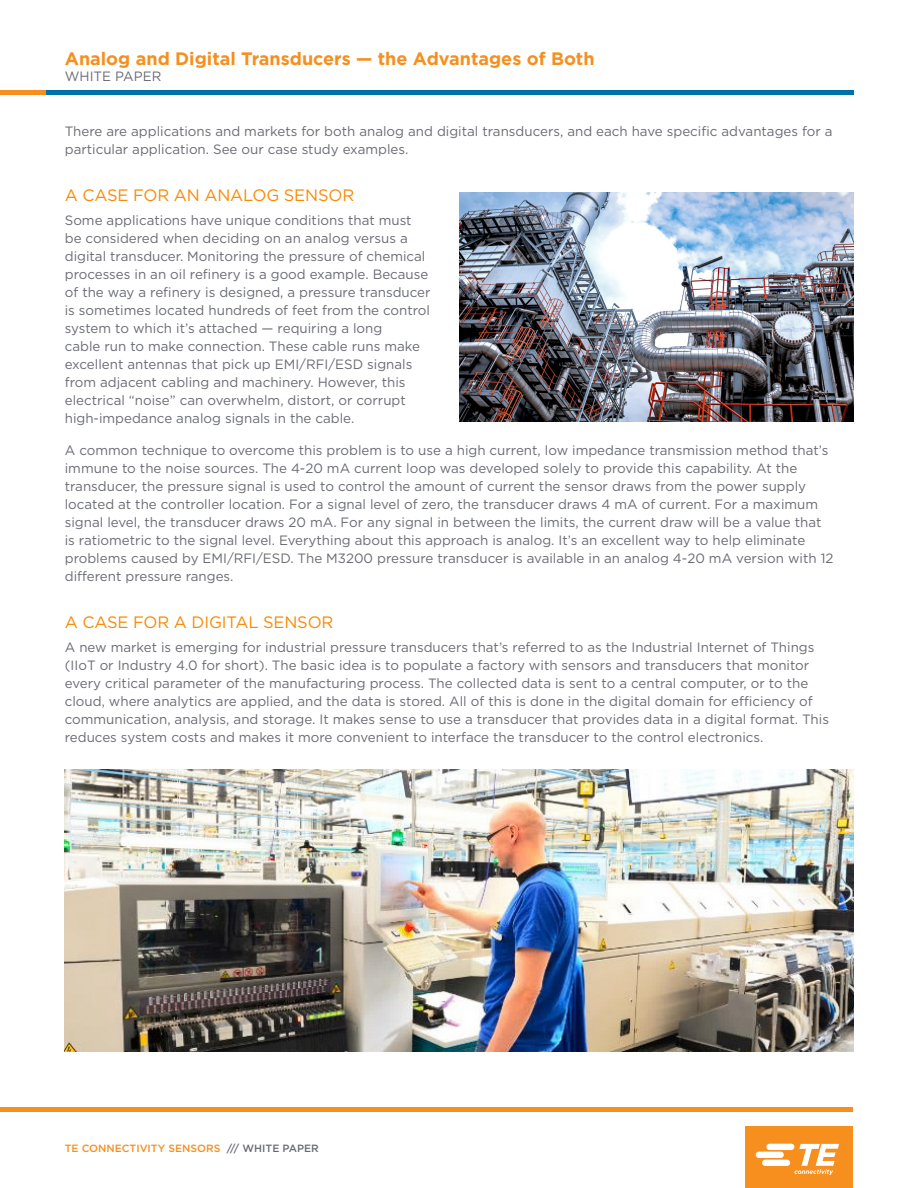
<style>
.page{position:relative;width:918px;height:1188px;background:#fff}
.page>*{position:absolute;margin:0;border:0;box-sizing:border-box;transform-origin:0 0}
.t1{font:700 18px "Gotham";color:#f68f1e}
.Head_Level_1{font:16.5px "Gotham";letter-spacing:-.01em;color:#fa8900}
.Body_Text{font:13.5px/18px "Gotham";color:#696b73}
.t2{font:500 10.5px "Gotham";color:#f68f1e}
.s1{color:#696b73}
</style>
<div class="page">
<div style="left:745px;top:1126px;width:108px;height:62px;background:#f68f1e"></div>
<svg style="left:756px;top:1144px;width:83px;height:31px"></svg>
<hr style="left:0;top:1107px;width:853px;height:4px;background:#f68f1e">
<hr style="left:0;top:91px;width:47px;height:4px;background:#f68f1e">
<hr style="left:46px;top:91px;width:807px;height:4px;background:#0071a7">
<img style="left:65px;top:769px;width:788px;height:283px">
<img style="left:459px;top:192px;width:394px;height:229px">
<h1 class="t1" style="left:65px;top:46px;width:531px">Analog and Digital Transducers — the Advantages of Both</h1>
<p class="Body_Text" style="left:65px;top:67px;width:98px">WHITE PAPER</p>
<p class="Body_Text" style="left:65px;top:122px;width:769px">There are applications and markets for both analog and digital transducers, and each have specific advantages for a particular application. See our case study examples.</p>
<p class="Head_Level_1" style="left:65px;top:184px;width:291px">A CASE FOR AN ANALOG SENSOR</p>
<p class="Body_Text" style="left:65px;top:211px;width:367px">Some applications have unique conditions that must be considered when deciding on an analog versus a digital transducer. Monitoring the pressure of chemical processes in an oil refinery is a good example. Because of the way a refinery is designed, a pressure transducer is sometimes located hundreds of feet from the control system to which it’s attached — requiring a long<br>cable run to make connection. These cable runs make excellent antennas that pick up EMI/RFI/ESD signals from adjacent cabling and machinery. However, this electrical “noise” can overwhelm, distort, or corrupt high-impedance analog signals in the cable.</p>
<p class="Body_Text" style="left:65px;top:441px;width:770px">A common technique to overcome this problem is to use a high current, low impedance transmission method that’s immune to the noise sources. The 4-20 mA current loop was developed solely to provide this capability. At the transducer, the pressure signal is used to control the amount of current the sensor draws from the power supply located at the controller location. For a signal level of zero, the transducer draws 4 mA of current. For a maximum signal level, the transducer draws 20 mA. For any signal in between the limits, the current draw will be a value that is ratiometric to the signal level. Everything about this approach is analog. It’s an excellent way to help eliminate problems caused by EMI/RFI/ESD. The M3200 pressure transducer is available in an analog 4-20 mA version with 12 different pressure ranges.</p>
<p class="Head_Level_1" style="left:65px;top:611px;width:270px">A CASE FOR A DIGITAL SENSOR</p>
<p class="Body_Text" style="left:65px;top:638px;width:766px">A new market is emerging for industrial pressure transducers that’s referred to as the Industrial Internet of Things (IIoT or Industry 4.0 for short). The basic idea is to populate a factory with sensors and transducers that monitor every critical parameter of the manufacturing process. The collected data is sent to a central computer, or to the cloud, where analytics are applied, and the data is stored. All of this is done in the digital domain for efficiency of communication, analysis, and storage. It makes sense to use a transducer that provides data in a digital format. This reduces system costs and makes it more convenient to interface the transducer to the control electronics.</p>
<p class="t2" style="left:65px;top:1141px;width:255px">TE CONNECTIVITY SENSORS <span class="s1">/// WHITE PAPER</span></p>
</div>
